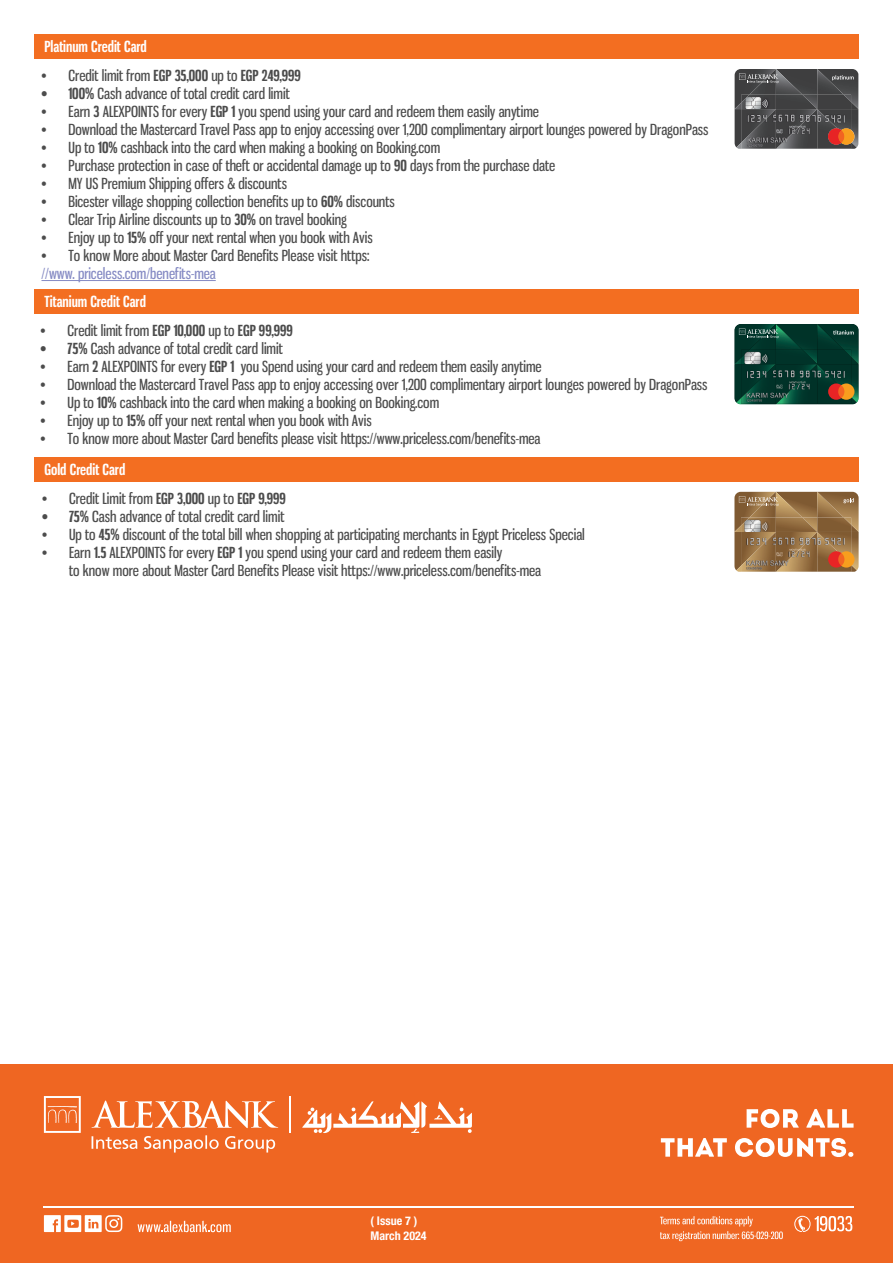
<style>
.page{position:relative;width:893px;height:1263px;background:#fff}
.page>*{position:absolute;margin:0;border:0;box-sizing:border-box;transform-origin:0 0}
.t1{font:15px "Gnuolane";color:#4c4c4c}
.t2{font:700 15px "Gnuolane Rg";color:#fff}
.t3{font:15px "Gnuolane";color:#868bc4}
.t4{font:700 condensed 12px/14.4px "Helvetica Neue LT Pro";color:#fff}
.s1{font-family:"Gnuolane Rg";font-weight:700}
</style>
<div class="page">
<div style="left:0;top:1064px;width:893px;height:199px;background:#ef6622"></div>
<hr style="left:43px;top:1206px;width:811px;height:1px;background:#fff">
<svg style="left:44px;top:1215px;width:78px;height:17px"></svg>
<hr style="left:289px;top:1096px;width:2px;height:37px;background:#fff">
<svg style="left:302px;top:1101px;width:170px;height:32px"></svg>
<svg style="left:92px;top:1100px;width:186px;height:28px"></svg>
<svg style="left:44px;top:1096px;width:37px;height:37px"></svg>
<svg style="left:92px;top:1135px;width:183px;height:17px"></svg>
<svg style="left:138px;top:1221px;width:93px;height:11px"></svg>
<svg style="left:794px;top:1216px;width:58px;height:16px"></svg>
<svg style="left:661px;top:1138px;width:66px;height:19px"></svg>
<svg style="left:735px;top:1109px;width:118px;height:48px"></svg>
<svg style="left:660px;top:1216px;width:123px;height:25px"></svg>
<hr style="left:41px;top:280px;width:175px;height:1px;background:#868bc4">
<div style="left:34px;top:35px;width:824px;height:24px;background:#f36e21"></div>
<div style="left:34px;top:290px;width:824px;height:24px;background:#f36e21"></div>
<svg style="left:734px;top:324px;width:124px;height:81px;background:#1a4639"></svg>
<svg style="left:735px;top:69px;width:123px;height:80px;background:#565150"></svg>
<div style="left:34px;top:457px;width:824px;height:24px;background:#f36e21"></div>
<svg style="left:734px;top:492px;width:125px;height:80px;background:#9b764d"></svg>
<p class="t2" style="left:44px;top:37px;width:104px">Platinum Credit Card</p>
<p class="t1" style="left:41px;top:65px;width:261px">• Credit limit from <span class="s1">EGP 35,000</span> up to <span class="s1">EGP 249,999</span></p>
<p class="t1" style="left:41px;top:83px;width:250px"><span class="s1">• 100%</span> Cash advance of total credit card limit</p>
<p class="t1" style="left:41px;top:101px;width:499px">• Earn <span class="s1">3</span> ALEXPOINTS for every <span class="s1">EGP 1</span> you spend using your card and redeem them easily anytime</p>
<p class="t1" style="left:41px;top:119px;width:669px">• Download the Mastercard Travel Pass app to enjoy accessing over 1,200 complimentary airport lounges powered by DragonPass</p>
<p class="t1" style="left:41px;top:137px;width:400px">• Up to <span class="s1">10%</span> cashback into the card when making a booking on Booking.com</p>
<p class="t1" style="left:41px;top:155px;width:515px">• Purchase protection in case of theft or accidental damage up to <span class="s1">90</span> days from the purchase date</p>
<p class="t1" style="left:41px;top:173px;width:247px">• MY US Premium Shipping offers &amp; discounts</p>
<p class="t1" style="left:41px;top:191px;width:355px">• Bicester village shopping collection benefits up to <span class="s1">60%</span> discounts</p>
<p class="t1" style="left:41px;top:209px;width:307px">• Clear Trip Airline discounts up to <span class="s1">30%</span> on travel booking</p>
<p class="t1" style="left:41px;top:227px;width:333px">• Enjoy up to <span class="s1">15%</span> off your next rental when you book with Avis</p>
<p class="t1" style="left:41px;top:245px;width:329px">• To know More about Master Card Benefits Please visit https:</p>
<p class="t3" style="left:41px;top:263px;width:176px">//www. priceless.com/benefits-mea</p>
<p class="t2" style="left:44px;top:292px;width:103px">Titanium Credit Card</p>
<p class="t1" style="left:40px;top:320px;width:254px">• Credit limit from <span class="s1">EGP 10,000</span> up to <span class="s1">EGP 99,999</span></p>
<p class="t1" style="left:40px;top:338px;width:244px"><span class="s1">• 75%</span> Cash advance of total credit card limit</p>
<p class="t1" style="left:40px;top:356px;width:503px">• Earn <span class="s1">2</span> ALEXPOINTS for every <span class="s1">EGP 1</span> you Spend using your card and redeem them easily anytime</p>
<p class="t1" style="left:40px;top:374px;width:669px">• Download the Mastercard Travel Pass app to enjoy accessing over 1,200 complimentary airport lounges powered by DragonPass</p>
<p class="t1" style="left:40px;top:392px;width:400px">• Up to <span class="s1">10%</span> cashback into the card when making a booking on Booking.com</p>
<p class="t1" style="left:40px;top:410px;width:333px">• Enjoy up to <span class="s1">15%</span> off your next rental when you book with Avis</p>
<p class="t1" style="left:40px;top:428px;width:501px">• To know more about Master Card benefits please visit https://www.priceless.com/benefits-mea</p>
<p class="t2" style="left:44px;top:460px;width:82px">Gold Credit Card</p>
<p class="t1" style="left:42px;top:488px;width:245px">• Credit Limit from <span class="s1">EGP 3,000</span> up to <span class="s1">EGP 9,999</span></p>
<p class="t1" style="left:42px;top:506px;width:244px"><span class="s1">• 75%</span> Cash advance of total credit card limit</p>
<p class="t1" style="left:42px;top:524px;width:544px">• Up to <span class="s1">45%</span> discount of the total bill when shopping at participating merchants in Egypt Priceless Special</p>
<p class="t1" style="left:42px;top:542px;width:462px">• Earn <span class="s1">1.5</span> ALEXPOINTS for every <span class="s1">EGP 1</span> you spend using your card and redeem them easily</p>
<p class="t1" style="left:69px;top:560px;width:473px">to know more about Master Card Benefits Please visit https://www.priceless.com/benefits-mea</p>
<p class="t4" style="left:370px;top:1213px;width:58px">( Issue 7 )<br>March 2024</p>
</div>
